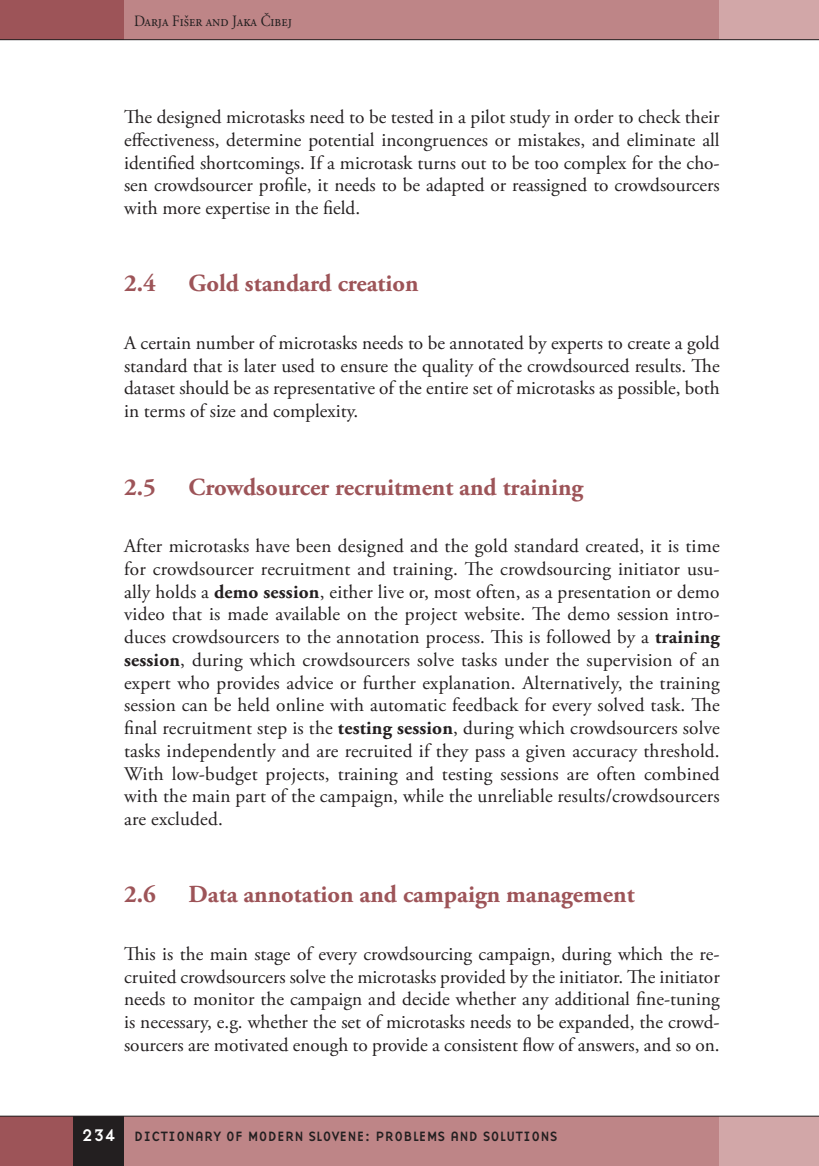
<style>
.page{position:relative;width:819px;height:1166px;background:#fff}
.page>*{position:absolute;margin:0;border:0;box-sizing:border-box;transform-origin:0 0}
.R_Naslov_-_Druga_rav{font:700 24.5px "Adobe Garamond Pro";color:#9d5458}
.t1{font:19.25px/22.8px "Adobe Garamond Pro";color:#231f20;text-align:justify}
.t2{font:15.75px "Adobe Garamond Pro";color:#231f20;scale:.9 1}
.t3{font:14px "Base Nine";color:#231f20}
.s1{font-weight:700}
.s2{font-size:17.5px;color:#fff}
</style>
<div class="page">
<div style="left:124px;top:1116px;width:620px;height:50px;background:#be8587"></div>
<div style="left:719px;top:1116px;width:100px;height:50px;background:#d2a7a8"></div>
<div style="left:122px;top:0;width:597px;height:40px;background:#be8587"></div>
<div style="left:719px;top:0;width:100px;height:40px;background:#d2a7a8"></div>
<div style="left:0;top:1116px;width:74px;height:50px;background:#9d5458"></div>
<div style="left:74px;top:1116px;width:50px;height:50px;background:#231f20"></div>
<div style="left:0;top:0;width:124px;height:40px;background:#9d5458"></div>
<hr style="left:0;top:39px;width:819px;height:1px;background:#231f20">
<hr style="left:0;top:1116px;width:819px;height:1px;background:#231f20">
<p class="t2" style="left:134px;top:11px;width:177px">Darja Fišer and Jaka Čibej</p>
<p class="t1" style="left:124px;top:106px;width:597px">The designed microtasks need to be tested in a pilot study in order to check their effectiveness, determine potential incongruences or mistakes, and eliminate all identified shortcomings. If a microtask turns out to be too complex for the cho&shy;sen crowdsourcer profile, it needs to be adapted or reassigned to crowdsourcers with more expertise in the field.</p>
<p class="R_Naslov_-_Druga_rav" style="left:124px;top:269px;width:33px">2.4</p>
<p class="R_Naslov_-_Druga_rav" style="left:188px;top:269px;width:231px">Gold standard creation</p>
<p class="t1" style="left:124px;top:332px;width:597px">A certain number of microtasks needs to be annotated by experts to create a gold standard that is later used to ensure the quality of the crowdsourced results. The dataset should be as representative of the entire set of microtasks as possible, both in terms of size and complexity.</p>
<p class="R_Naslov_-_Druga_rav" style="left:124px;top:472px;width:33px">2.5</p>
<p class="R_Naslov_-_Druga_rav" style="left:188px;top:472px;width:396px">Crowdsourcer recruitment and training</p>
<p class="t1" style="left:124px;top:535px;width:597px">After microtasks have been designed and the gold standard created, it is time for crowdsourcer recruitment and training. The crowdsourcing initiator usu&shy;ally holds a <span class="s1">demo session</span>, either live or, most often, as a presentation or demo video that is made available on the project website. The demo session intro&shy;duces crowdsourcers to the annotation process. This is followed by a <span class="s1">training session</span>, during which crowdsourcers solve tasks under the supervision of an expert who provides advice or further explanation. Alternatively, the training session can be held online with automatic feedback for every solved task. The final recruitment step is the <span class="s1">testing session</span>, during which crowdsourcers solve tasks independently and are recruited if they pass a given accuracy threshold.<br>With low-budget projects, training and testing sessions are often combined with the main part of the campaign, while the unreliable results/crowdsourcers are excluded.</p>
<p class="R_Naslov_-_Druga_rav" style="left:124px;top:880px;width:33px">2.6</p>
<p class="R_Naslov_-_Druga_rav" style="left:188px;top:880px;width:447px">Data annotation and campaign management</p>
<p class="t1" style="left:124px;top:943px;width:597px">This is the main stage of every crowdsourcing campaign, during which the re&shy;cruited crowdsourcers solve the microtasks provided by the initiator. The initiator needs to monitor the campaign and decide whether any additional fine-tuning is necessary, e.g. whether the set of microtasks needs to be expanded, the crowd&shy;sourcers are motivated enough to provide a consistent flow of answers, and so on.</p>
<p class="t3" style="left:81px;top:1126px;width:477px"><span class="s2">234</span> DICTIONARY OF MODERN SLOVENE: PROBLEMS AND SOLUTIONS</p>
</div>
